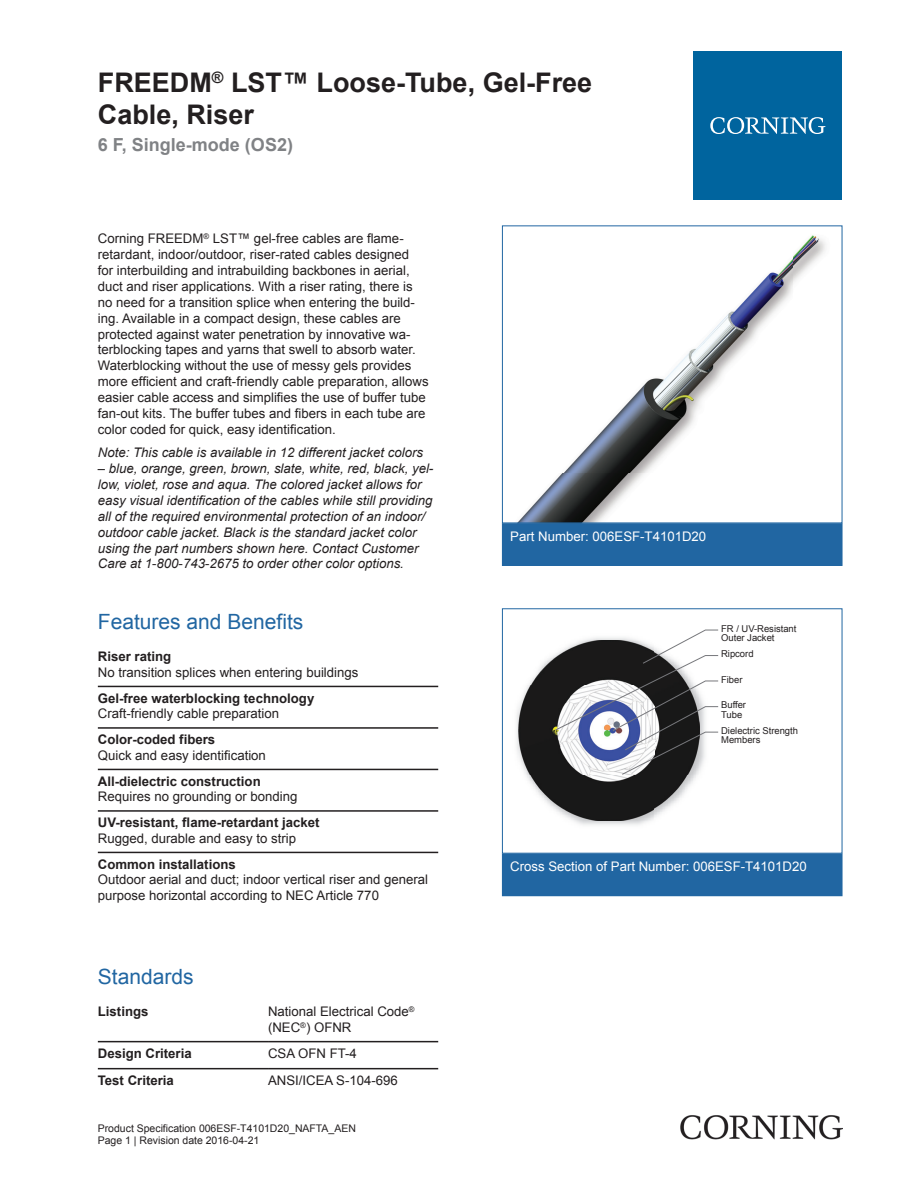
<style>
.page{position:relative;width:919px;height:1187px;background:#fff}
.page>*{position:absolute;margin:0;border:0;box-sizing:border-box;transform-origin:0 0}
.t1{font:700 27px/32.4px "Arial";color:#231f20}
.t2{font:21px "Arial";color:#2166a2}
.t3{font:700 18px "Arial";color:#808285}
.t4{font:13.2px/15.9px "Arial";color:#231f20}
.t5{font:italic 13.2px/15.9px "Arial";color:#231f20}
.t6{font:700 13.2px "Arial";color:#231f20}
.t7{font:13.2px "Arial";color:#fff}
.t8{font:10.5px/12.6px "Arial";color:#231f20}
.t9{font:9.45px/9.4px "Arial";color:#231f20}
.s1{font-style:normal}
</style>
<div class="page">
<img style="left:519px;top:235px;width:307px;height:286px">
<div style="left:502px;top:523px;width:340px;height:42px;background:#2166a2"></div>
<div style="left:502px;top:523px;width:340px;height:43px;border:1px solid #2166a2"></div>
<img style="left:516px;top:710px;width:135px;height:115px">
<img style="left:518px;top:655px;width:179px;height:165px">
<svg style="left:554px;top:629px;width:164px;height:146px"></svg>
<div style="left:502px;top:608px;width:340px;height:245px;border:1px solid #2166a2"></div>
<div style="left:502px;top:853px;width:340px;height:42px;background:#2166a2"></div>
<div style="left:502px;top:853px;width:340px;height:43px;border:1px solid #2166a2"></div>
<hr style="left:98px;top:685px;width:340px;height:2px;background:#231f20">
<hr style="left:98px;top:727px;width:340px;height:1px;background:#231f20">
<hr style="left:98px;top:768px;width:340px;height:2px;background:#231f20">
<hr style="left:98px;top:810px;width:340px;height:1px;background:#231f20">
<hr style="left:98px;top:851px;width:340px;height:2px;background:#231f20">
<hr style="left:98px;top:1040px;width:170px;height:2px;background:#231f20">
<hr style="left:268px;top:1040px;width:170px;height:2px;background:#231f20">
<hr style="left:98px;top:1067px;width:170px;height:2px;background:#231f20">
<hr style="left:268px;top:1067px;width:170px;height:2px;background:#231f20">
<div style="left:693px;top:51px;width:149px;height:149px;background:#00649e"></div>
<svg style="left:710px;top:117px;width:115px;height:17px"></svg>
<img style="left:680px;top:1115px;width:162px;height:24px">
<h1 class="t1" style="left:98px;top:67px;width:496px">FREEDM<sup>®</sup> LST™ Loose-Tube, Gel-Free<br>Cable, Riser</h1>
<h3 class="t3" style="left:98px;top:132px;width:197px">6 F, Single-mode (OS2)</h3>
<p class="t4" style="left:98px;top:231px;width:332px">Corning FREEDM<sup>®</sup> LST™ gel -free cables are flame - retardant, indoor/outdoor, riser -rated cables designed<br>for interbuilding and intrabuilding backbones in aerial, duct and riser applications. With a riser rating, there is no need for a transition splice when entering the build&shy;ing. Available in a compact design, these cables are protected against water penetration by innovative wa&shy;terblocking tapes and yarns that swell to absorb water.<br>Waterblocking without the use of messy gels provides more efficient and craft -friendly cable preparation, allows easier cable access and simplifies the use of buffer tube fan -out kits. The buffer tubes and fibers in each tube are color coded for quick, easy identification.</p>
<p class="t5" style="left:98px;top:445px;width:326px">Note: This cable is available in 12 different jacket colors</p>
<p class="t5" style="left:98px;top:461px;width:337px"><span class="s1">–</span> blue, orange, green, brown, slate, white, red, black, yel&shy;low, violet, rose and aqua. The colored jacket allows for easy visual identification of the cables while still providing all of the required environmental protection of an indoor/ outdoor cable jacket. Black is the standard jacket color using the part numbers shown here. Contact Customer Care at 1 <span class="s1">-</span>800 <span class="s1">-</span>743 <span class="s1">-</span>2675 to order other color options.</p>
<h2 class="t2" style="left:98px;top:607px;width:207px">Features and Benefits</h2>
<p class="t6" style="left:98px;top:647px;width:75px">Riser rating</p>
<p class="t4" style="left:98px;top:664px;width:262px">No transition splices when entering buildings</p>
<p class="t6" style="left:98px;top:689px;width:218px">Gel-free waterblocking technology</p>
<p class="t4" style="left:98px;top:706px;width:183px">Craft-friendly cable preparation</p>
<p class="t6" style="left:98px;top:730px;width:119px">Color-coded fibers</p>
<p class="t4" style="left:98px;top:747px;width:170px">Quick and easy identification</p>
<p class="t6" style="left:98px;top:772px;width:164px">All-dielectric construction</p>
<p class="t4" style="left:98px;top:789px;width:201px">Requires no grounding or bonding</p>
<p class="t6" style="left:98px;top:813px;width:223px">UV-resistant, flame-retardant jacket</p>
<p class="t4" style="left:98px;top:830px;width:200px">Rugged, durable and easy to strip</p>
<p class="t6" style="left:98px;top:855px;width:139px">Common installations</p>
<p class="t4" style="left:98px;top:871px;width:332px">Outdoor aerial and duct; indoor vertical riser and general purpose horizontal according to NEC Article 770</p>
<h2 class="t2" style="left:98px;top:962px;width:97px">Standards</h2>
<p class="t6" style="left:98px;top:1002px;width:52px">Listings</p>
<p class="t4" style="left:268px;top:1003px;width:148px">National Electrical Code<sup>® </sup>(NEC<sup>®</sup>) OFNR</p>
<p class="t6" style="left:98px;top:1044px;width:95px">Design Criteria</p>
<p class="t4" style="left:268px;top:1045px;width:90px">CSA OFN FT-4</p>
<p class="t6" style="left:98px;top:1071px;width:78px">Test Criteria</p>
<p class="t4" style="left:268px;top:1072px;width:131px">ANSI/ICEA S-104-696</p>
<p class="t8" style="left:98px;top:1121px;width:259px">Product Specification 006ESF-T4101D20_NAFTA_AEN<br>Page 1 | Revision date 2016-04-21</p>
<p class="t7" style="left:510px;top:527px;width:197px">Part Number: 006ESF-T4101D20</p>
<p class="t9" style="left:721px;top:623px;width:77px">FR / UV-Resistant<br>Outer Jacket</p>
<p class="t9" style="left:721px;top:649px;width:34px">Ripcord</p>
<p class="t9" style="left:721px;top:674px;width:23px">Fiber</p>
<p class="t9" style="left:721px;top:700px;width:26px">Buffer<br>Tube</p>
<p class="t9" style="left:721px;top:725px;width:78px">Dielectric Strength<br>Members</p>
<p class="t7" style="left:510px;top:857px;width:298px">Cross Section of Part Number: 006ESF-T4101D20</p>
</div>
